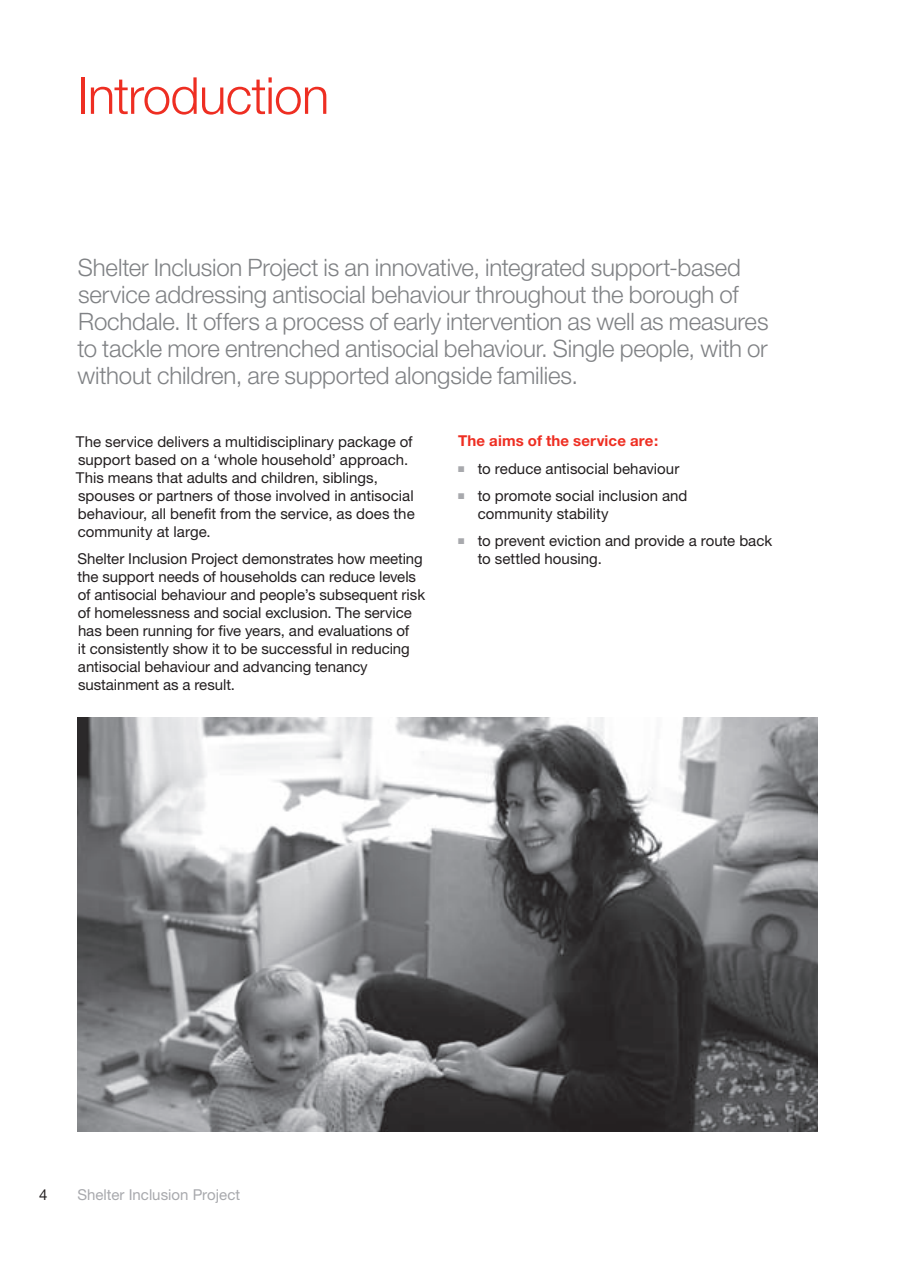
<style>
.page{position:relative;width:897px;height:1265px;background:#fff}
.page>*{position:absolute;margin:0;border:0;box-sizing:border-box;transform-origin:0 0}
.t1{font:300 51px "Helvetica Neue";letter-spacing:-.015em;color:#ee2e22}
.t2{font:300 24px/27px "Helvetica Neue";letter-spacing:-.01em;color:#808285}
.t3{font:15px/18px "Helvetica Neue";color:#231f20}
.t4{font:15px "Helvetica Neue";color:#a8a9ad}
.t5{font:700 15px "Helvetica Neue";letter-spacing:.01em;color:#ee2e22}
.s1{color:#a8a9ad}
</style>
<div class="page">
<img style="left:77px;top:717px;width:740px;height:414px">
<h1 class="t1" style="left:77px;top:64px;width:253px">Introduction</h1>
<p class="t2" style="left:78px;top:253px;width:692px">Shelter Inclusion Project is an innovative, integrated support-based service addressing antisocial behaviour throughout the borough of Rochdale. It offers a process of early intervention as well as measures to tackle more entrenched antisocial behaviour. Single people, with or without children, are supported alongside families.</p>
<p class="t3" style="left:76px;top:432px;width:340px">The service delivers a multidisciplinary package of support based on a ‘whole household’ approach.<br>This means that adults and children, siblings, spouses or partners of those involved in antisocial behaviour, all benefit from the service, as does the community at large.</p>
<p class="t3" style="left:78px;top:549px;width:349px">Shelter Inclusion Project demonstrates how meeting the support needs of households can reduce levels of antisocial behaviour and people’s subsequent risk of homelessness and social exclusion. The service has been running for five years, and evaluations of<br>it consistently show it to be successful in reducing antisocial behaviour and advancing tenancy sustainment as a result.</p>
<p class="t5" style="left:458px;top:431px;width:201px">The aims of the service are:</p>
<p class="t3" style="left:458px;top:459px;width:222px"><span class="s1">■</span> to reduce antisocial behaviour</p>
<p class="t3" style="left:477px;top:486px;width:211px;text-indent:-20px"><span class="s1">■</span> to promote social inclusion and community stability</p>
<p class="t3" style="left:477px;top:531px;width:296px;text-indent:-20px"><span class="s1">■</span> to prevent eviction and provide a route back to settled housing.</p>
<p class="t4" style="left:77px;top:1185px;width:164px">Shelter Inclusion Project</p>
</div>
